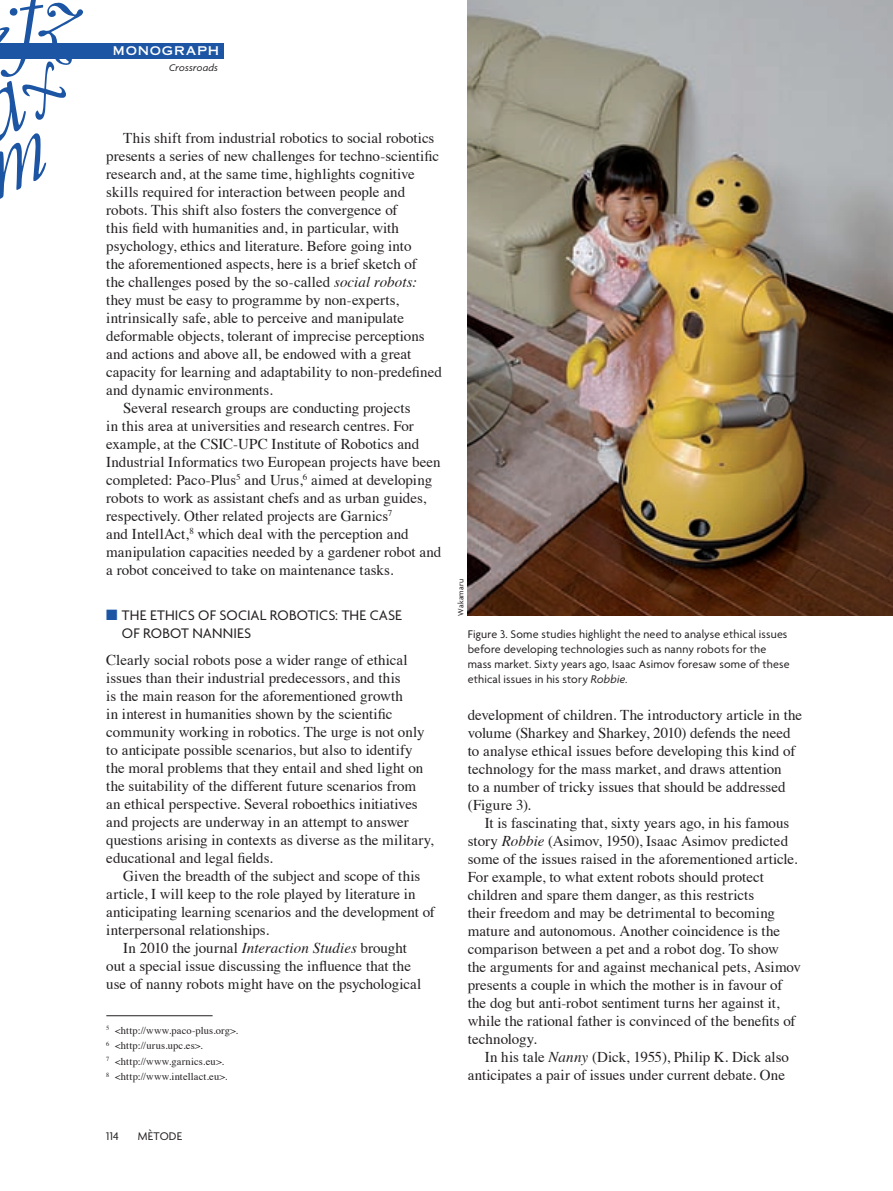
<style>
.page{position:relative;width:893px;height:1191px;background:#fff}
.page>*{position:absolute;margin:0;border:0;box-sizing:border-box;transform-origin:0 0}
.t1{font:15px/18px "Times";color:#231f20}
.t2{font:15px/18px "Agenda";letter-spacing:.01em;color:#231f20}
.t3{font:12px/15px "Agenda";letter-spacing:.015em;color:#231f20}
.t4{font:12px "Copperplate Thirty One AB";letter-spacing:.06em;color:#fff}
.t5{font:10.5px/15.6px "Times";letter-spacing:.015em;color:#231f20}
.t6{font:italic 10.5px "Agenda";letter-spacing:.015em;color:#231f20}
.t7{font:8.25px "Agenda";letter-spacing:.025em;color:#231f20}
.s1{font-style:italic}
.s2{color:#1c55a4}
</style>
<div class="page">
<hr style="left:106px;top:1015px;width:107px;height:1px;background:#231f20">
<div style="left:0;top:43px;width:223px;height:15px;background:#1c55a4"></div>
<img style="left:468px;top:0;width:425px;height:615px">
<svg style="left:0;top:58px;width:84px;height:1px"></svg>
<p class="t4" style="left:113px;top:44px;width:108px">MONOGRAPH</p>
<p class="t6" style="left:169px;top:63px;width:51px">Crossroads</p>
<p class="t1" style="left:123px;top:130px;width:313px">This shift from industrial robotics to social robotics</p>
<p class="t1" style="left:106px;top:148px;width:334px">presents a series of new challenges for techno-scientific</p>
<p class="t1" style="left:106px;top:166px;width:310px">research and, at the same time, highlights cognitive</p>
<p class="t1" style="left:106px;top:184px;width:300px">skills required for interaction between people and</p>
<p class="t1" style="left:106px;top:202px;width:293px">robots. This shift also fosters the convergence of</p>
<p class="t1" style="left:106px;top:220px;width:294px">this field with humanities and, in particular, with</p>
<p class="t1" style="left:106px;top:238px;width:307px">psychology, ethics and literature. Before going into</p>
<p class="t1" style="left:106px;top:256px;width:312px">the aforementioned aspects, here is a brief sketch of</p>
<p class="t1" style="left:106px;top:274px;width:312px">the challenges posed by the so-called <span class="s1">social robots:</span></p>
<p class="t1" style="left:106px;top:292px;width:294px">they must be easy to programme by non-experts,</p>
<p class="t1" style="left:106px;top:310px;width:299px">intrinsically safe, able to perceive and manipulate</p>
<p class="t1" style="left:106px;top:328px;width:320px">deformable objects, tolerant of imprecise perceptions</p>
<p class="t1" style="left:106px;top:346px;width:306px">and actions and above all, be endowed with a great</p>
<p class="t1" style="left:106px;top:364px;width:337px">capacity for learning and adaptability to non-predefined</p>
<p class="t1" style="left:106px;top:382px;width:168px">and dynamic environments.</p>
<p class="t1" style="left:123px;top:400px;width:289px">Several research groups are conducting projects</p>
<p class="t1" style="left:106px;top:418px;width:309px">in this area at universities and research centres. For</p>
<p class="t1" style="left:106px;top:436px;width:314px">example, at the CSIC-UPC Institute of Robotics and</p>
<p class="t1" style="left:106px;top:454px;width:336px">Industrial Informatics two European projects have been</p>
<p class="t1" style="left:106px;top:472px;width:327px">completed: Paco-Plus<sup>5</sup> and Urus,<sup>6</sup> aimed at developing</p>
<p class="t1" style="left:106px;top:490px;width:321px">robots to work as assistant chefs and as urban guides,</p>
<p class="t1" style="left:106px;top:508px;width:287px">respectively. Other related projects are Garnics<sup>7</sup></p>
<p class="t1" style="left:106px;top:526px;width:304px">and IntellAct,<sup>8</sup> which deal with the perception and</p>
<p class="t1" style="left:106px;top:544px;width:337px">manipulation capacities needed by a gardener robot and</p>
<p class="t1" style="left:106px;top:562px;width:289px">a robot conceived to take on maintenance tasks.</p>
<p class="t2" style="left:122px;top:607px;width:282px;text-indent:-16px"><span class="s2">■</span> THE ETHICS OF SOCIAL ROBOTICS: THE CASE<br>OF ROBOT NANNIES</p>
<p class="t1" style="left:106px;top:652px;width:329px">Clearly social robots pose a wider range of ethical issues than their industrial predecessors, and this<br>is the main reason for the aforementioned growth<br>in interest in humanities shown by the scientific community working in robotics. The urge is not only to anticipate possible scenarios, but also to identify the moral problems that they entail and shed light on the suitability of the different future scenarios from an ethical perspective. Several roboethics initiatives and projects are underway in an attempt to answer questions arising in contexts as diverse as the military, educational and legal fields.</p>
<p class="t1" style="left:123px;top:868px;width:299px">Given the breadth of the subject and scope of this</p>
<p class="t1" style="left:106px;top:886px;width:311px">article, I will keep to the role played by literature in</p>
<p class="t1" style="left:106px;top:904px;width:330px">anticipating learning scenarios and the development of</p>
<p class="t1" style="left:106px;top:922px;width:164px">interpersonal relationships.</p>
<p class="t1" style="left:123px;top:940px;width:285px">In 2010 the journal <span class="s1">Interaction Studies</span> brought</p>
<p class="t1" style="left:106px;top:958px;width:306px">out a special issue discussing the influence that the</p>
<p class="t1" style="left:106px;top:976px;width:316px">use of nanny robots might have on the psychological</p>
<p class="t5" style="left:106px;top:1023px;width:133px"><sup>5</sup> &lt;http://www.paco-plus.org&gt;.<br><sup>6</sup> &lt;http://urus.upc.es&gt;.<br><sup>7</sup> &lt;http://www.garnics.eu&gt;.<br><sup>8</sup> &lt;http://www.intellact.eu&gt;.</p>
<p class="t7" style="left:457px;top:615px;width:38px;rotate:-90deg">Wakamaru</p>
<p class="t3" style="left:468px;top:627px;width:323px">Figure 3. Some studies highlight the need to analyse ethical issues before developing technologies such as nanny robots for the mass market. Sixty years ago, Isaac Asimov foresaw some of these ethical issues in his story <span class="s1">Robbie</span>.</p>
<p class="t1" style="left:468px;top:707px;width:336px">development of children. The introductory article in the volume (Sharkey and Sharkey, 2010) defends the need to analyse ethical issues before developing this kind of technology for the mass market, and draws attention<br>to a number of tricky issues that should be addressed (Figure 3).</p>
<p class="t1" style="left:468px;top:815px;width:335px;text-indent:17px">It is fascinating that, sixty years ago, in his famous story <span class="s1">Robbie</span> (Asimov, 1950), Isaac Asimov predicted some of the issues raised in the aforementioned article.<br>For example, to what extent robots should protect children and spare them danger, as this restricts<br>their freedom and may be detrimental to becoming mature and autonomous. Another coincidence is the comparison between a pet and a robot dog. To show the arguments for and against mechanical pets, Asimov presents a couple in which the mother is in favour of the dog but anti-robot sentiment turns her against it, while the rational father is convinced of the benefits of technology.</p>
<p class="t1" style="left:468px;top:1049px;width:323px;text-align:right">In his tale <span class="s1">Nanny</span> (Dick, 1955), Philip K. Dick also anticipates a pair of issues under current debate. One</p>
<p class="t3" style="left:106px;top:1129px;width:14px">114</p>
<p class="t3" style="left:138px;top:1129px;width:46px">MÈTODE</p>
</div>
